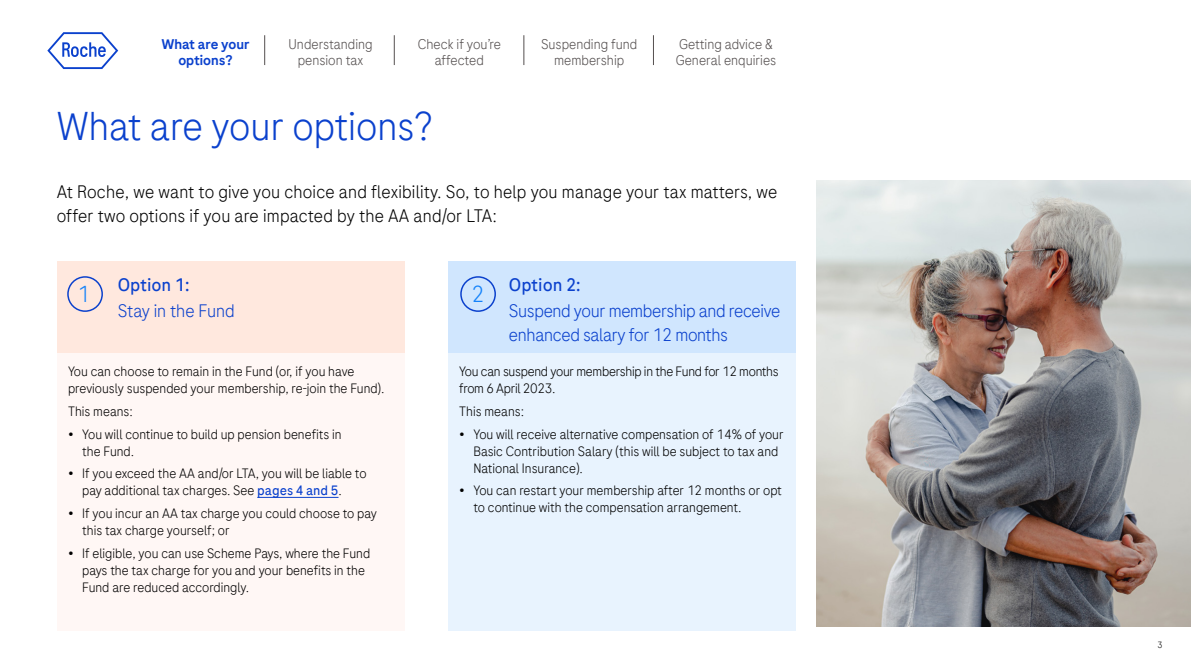
<style>
.page{position:relative;width:1191px;height:669px;background:#fff}
.page>*{position:absolute;margin:0;border:0;box-sizing:border-box;transform-origin:0 0}
.t1{font:300 40px "Roche Sans";color:#0b41cd}
.t2{font:300 23px "Roche Sans";color:#1482fa}
.t3{font:300 18px/24px "Roche Sans";letter-spacing:.01em;color:#000}
.t4{font:300 18px/24px "Roche Sans";letter-spacing:-.02em;color:#0b41cd}
.t5{font:18px "Roche Sans";color:#0b41cd}
.t6{font:300 18px "Roche Sans";color:#0b41cd}
.t7{font:300 14px/16px "Roche Sans";color:#544f4f;text-align:center}
.t8{font:500 14px/16px "Roche Sans";color:#0b41cd;text-align:center}
.t9{font:300 13.5px/17px "Roche Sans";color:#000}
.t10{font:300 13.5px/17px "Roche Sans";letter-spacing:-.02em;color:#000}
.t11{font:300 9px "Roche Sans";color:#000}
.s1{font-weight:400;color:#0b41cd}
</style>
<div class="page">
<div style="left:57px;top:352px;width:347px;height:279px;background:#fff7f5"></div>
<hr style="left:257px;top:497px;width:81px;height:1px;background:#0b41cd">
<svg style="left:47px;top:32px;width:71px;height:37px"></svg>
<div style="left:448px;top:352px;width:347px;height:279px;background:#e8f3fe"></div>
<div style="left:57px;top:261px;width:347px;height:91px;background:#ffe8de"></div>
<div style="left:448px;top:261px;width:347px;height:91px;background:#d0e6fe"></div>
<img style="left:816px;top:180px;width:375px;height:446px">
<div style="left:67px;top:276px;width:36px;height:36px;border:2px solid #0b41cd;border-radius:50%"></div>
<div style="left:460px;top:276px;width:36px;height:36px;border:2px solid #0b41cd;border-radius:50%"></div>
<hr style="left:264px;top:35px;width:1px;height:30px;background:#544f4f">
<hr style="left:394px;top:35px;width:1px;height:30px;background:#544f4f">
<hr style="left:523px;top:35px;width:1px;height:30px;background:#544f4f">
<hr style="left:653px;top:35px;width:1px;height:30px;background:#544f4f">
<p class="t8" style="left:161px;top:36px;width:90px">What are your options?</p>
<p class="t7" style="left:288px;top:36px;width:86px">Understanding pension tax</p>
<p class="t7" style="left:418px;top:36px;width:85px">Check if you’re affected</p>
<p class="t7" style="left:541px;top:36px;width:98px">Suspending fund membership</p>
<p class="t7" style="left:675px;top:36px;width:102px;text-align:left">Getting advice &amp;<br>General enquiries</p>
<h1 class="t1" style="left:57px;top:101px;width:377px">What are your options?</h1>
<h3 class="t3" style="left:57px;top:179px;width:722px">At Roche, we want to give you choice and flexibility. So, to help you manage your tax matters, we offer two options if you are impacted by the AA and/or LTA:</h3>
<h3 class="t5" style="left:118px;top:273px;width:73px">Option 1:</h3>
<h3 class="t6" style="left:118px;top:299px;width:119px">Stay in the Fund</h3>
<h2 class="t2" style="left:77px;top:280px;width:14px">1</h2>
<h2 class="t2" style="left:471px;top:280px;width:14px">2</h2>
<h3 class="t5" style="left:509px;top:273px;width:73px">Option 2:</h3>
<h3 class="t4" style="left:509px;top:298px;width:273px">Suspend your membership and receive enhanced salary for 12 months</h3>
<p class="t9" style="left:68px;top:363px;width:318px">You can choose to remain in the Fund (or, if you have previously suspended your membership, re-join the Fund).</p>
<p class="t9" style="left:68px;top:403px;width:66px">This means:</p>
<p class="t9" style="left:82px;top:425px;width:261px;text-indent:-14px">• You will continue to build up pension benefits in the Fund.</p>
<p class="t9" style="left:82px;top:465px;width:286px;text-indent:-14px">• If you exceed the AA and/or LTA, you will be liable to pay additional tax charges. See <span class="s1">pages 4 and 5</span>.</p>
<p class="t9" style="left:82px;top:505px;width:296px;text-indent:-14px">• If you incur an AA tax charge you could choose to pay this tax charge yourself; or</p>
<p class="t9" style="left:82px;top:544px;width:289px;text-indent:-14px">• If eligible, you can use Scheme Pays, where the Fund pays the tax charge for you and your benefits in the<br>Fund are reduced accordingly.</p>
<p class="t10" style="left:459px;top:363px;width:321px">You can suspend your membership in the Fund for 12 months from 6 April 2023.</p>
<p class="t9" style="left:459px;top:403px;width:66px">This means:</p>
<p class="t9" style="left:473px;top:425px;width:312px;text-indent:-14px">• You will receive alternative compensation of 14% of your<br>Basic Contribution Salary (this will be subject to tax and<br>National Insurance).</p>
<p class="t9" style="left:473px;top:482px;width:310px;text-indent:-14px">• You can restart your membership after 12 months or opt to continue with the compensation arrangement.</p>
<p class="t11" style="left:1157px;top:639px;width:7px">3</p>
</div>
